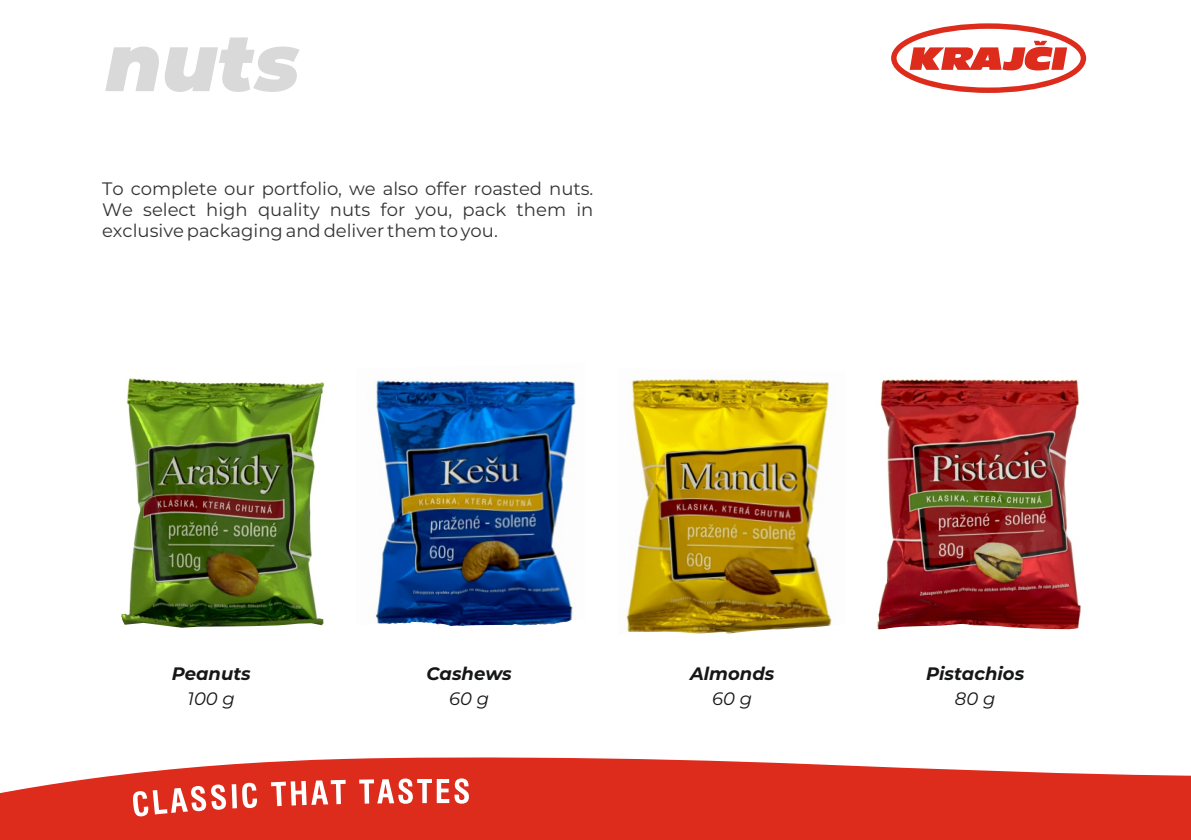
<style>
.page{position:relative;width:1191px;height:840px;background:#fff}
.page>*{position:absolute;margin:0;border:0;box-sizing:border-box;transform-origin:0 0}
.t1{font:italic 900 80px "Montserrat";color:#d9d9da}
.t2{font:18px/21px "Montserrat";color:#333;text-align:justify}
.t3{font:italic 700 18px "Montserrat";color:#151616}
.t4{font:italic 18px "Montserrat";color:#151616}
</style>
<div class="page">
<img style="left:626px;top:378px;width:206px;height:256px">
<img style="left:877px;top:379px;width:204px;height:251px">
<img style="left:375px;top:380px;width:201px;height:246px">
<img style="left:120px;top:378px;width:205px;height:250px">
<svg style="left:0;top:757px;width:1191px;height:82px;fill:#dd2b1c"></svg>
<svg style="left:133px;top:778px;width:336px;height:38px"></svg>
<svg style="left:891px;top:23px;width:195px;height:70px"></svg>
<h1 class="t1" style="left:106px;top:14px;width:196px">nuts</h1>
<p class="t2" style="left:102px;top:178px;width:493px">To complete our portfolio, we also offer roasted nuts.<br>We select high quality nuts for you, pack them in exclusive packaging and deliver them to you.</p>
<p class="t3" style="left:172px;top:662px;width:81px">Peanuts</p>
<p class="t4" style="left:187px;top:687px;width:49px">100 g</p>
<p class="t3" style="left:426px;top:662px;width:87px">Cashews</p>
<p class="t4" style="left:449px;top:687px;width:41px">60 g</p>
<p class="t3" style="left:690px;top:662px;width:86px">Almonds</p>
<p class="t4" style="left:712px;top:687px;width:41px">60 g</p>
<p class="t3" style="left:926px;top:662px;width:100px">Pistachios</p>
<p class="t4" style="left:955px;top:687px;width:42px">80 g</p>
</div>
